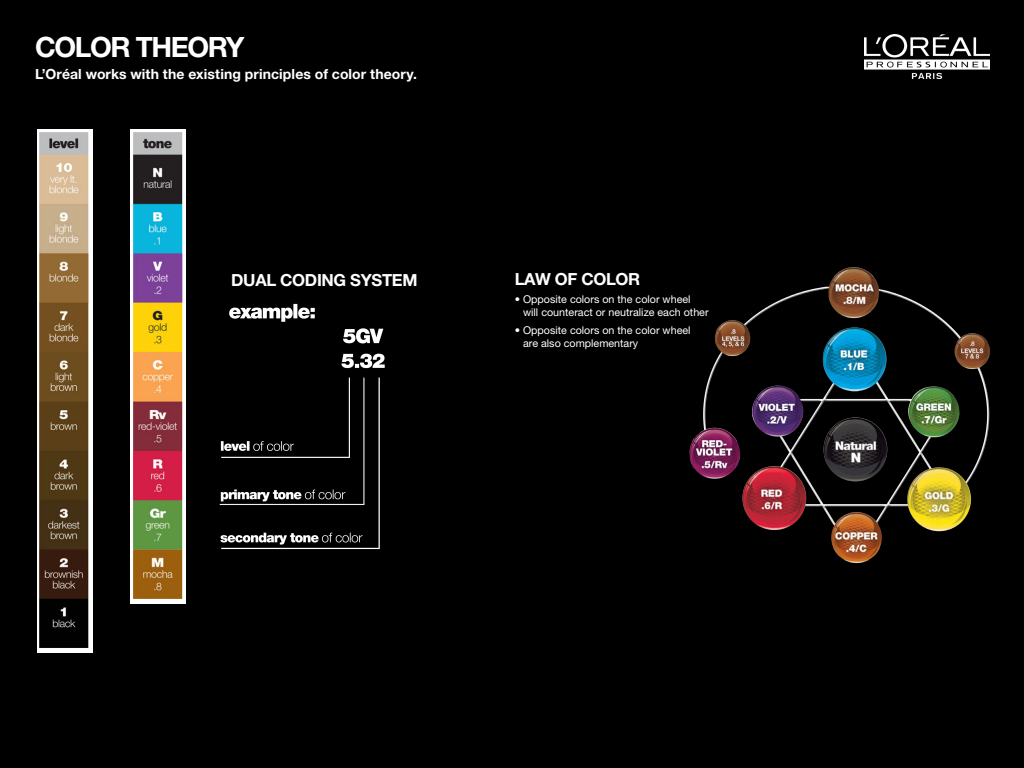
<style>
.page{position:relative;width:1024px;height:768px;background:#000}
.page>*{position:absolute;margin:0;border:0;box-sizing:border-box;transform-origin:0 0}
.t1{font:700 28px "Helvetica Neue";letter-spacing:-.05em;color:#fff}
.t2{font:700 16.7px "Helvetica Neue";letter-spacing:-.02em;color:#fff}
.t3{font:700 14px "Helvetica Neue";letter-spacing:.005em;color:#fff}
.t4{font:10.7px/12.9px "Helvetica Neue";color:#fff}
</style>
<div class="page">
<img style="left:689px;top:267px;width:301px;height:296px">
<img style="left:37px;top:129px;width:348px;height:524px">
<img style="left:864px;top:35px;width:126px;height:44px">
<p class="t1" style="left:35px;top:29px;width:211px">COLOR THEORY</p>
<p class="t3" style="left:35px;top:65px;width:383px">L’Oréal works with the existing principles of color theory.</p>
<p class="t2" style="left:231px;top:270px;width:188px">DUAL CODING SYSTEM</p>
<p class="t2" style="left:515px;top:269px;width:127px">LAW OF COLOR</p>
<p class="t4" style="left:523px;top:293px;width:187px;text-indent:-8px">• Opposite colors on the color wheel<br>will counteract or neutralize each other</p>
<p class="t4" style="left:523px;top:324px;width:169px;text-indent:-8px">• Opposite colors on the color wheel are also complementary</p>
</div>
